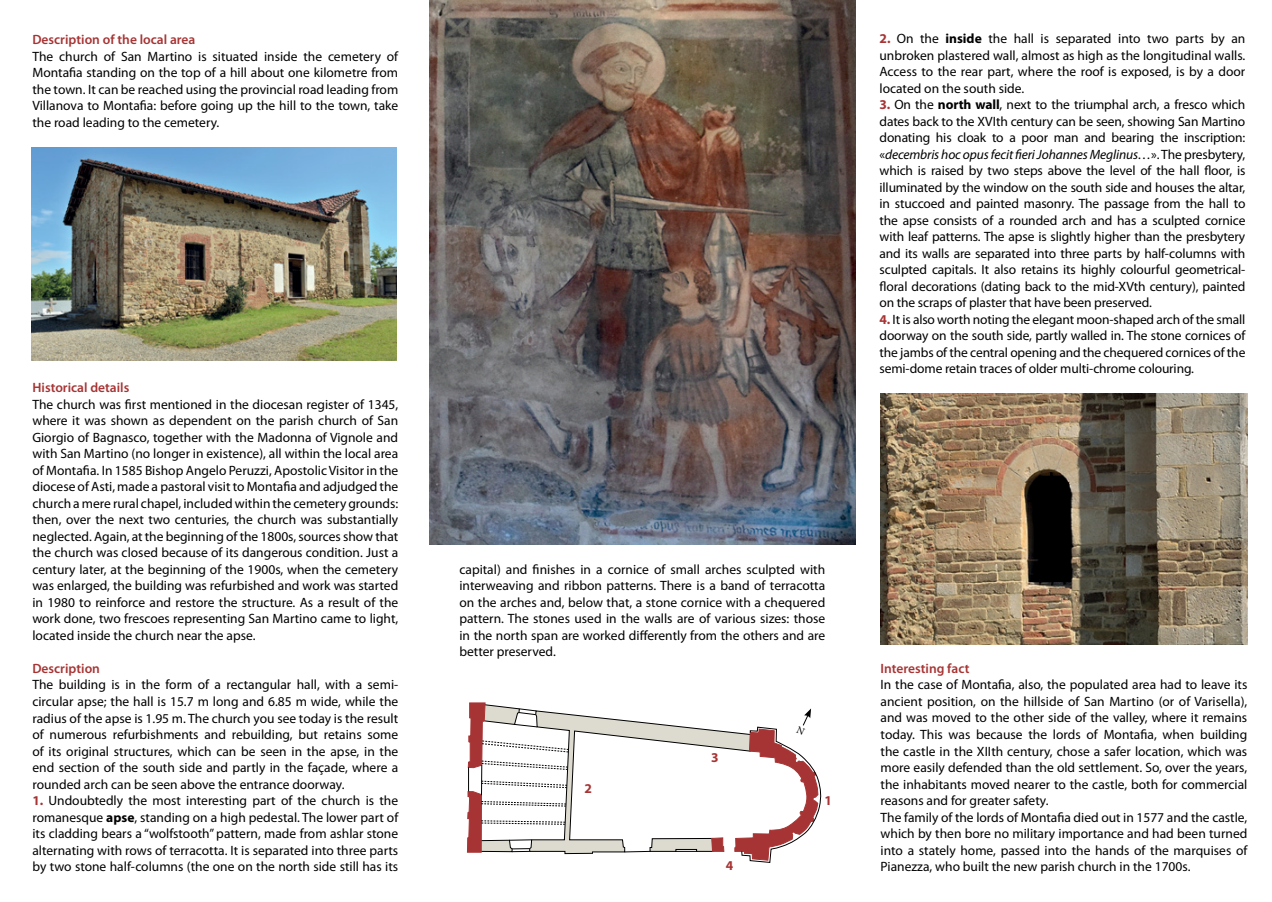
<style>
.page{position:relative;width:1272px;height:902px;background:#fff}
.page>*{position:absolute;margin:0;border:0;box-sizing:border-box;transform-origin:0 0}
.t1{font:13.5px/16.5px "Myriad Pro";color:#000;text-align:justify}
.t2{font:600 13.5px "Myriad Pro";color:#a73434}
.t3{font:700 13.5px "Myriad Pro";color:#a73434}
.s1{font-weight:700;color:#a73434}
.s2{font-weight:700}
.s3{font-style:italic}
</style>
<div class="page">
<img style="left:31px;top:147px;width:366px;height:214px">
<img style="left:429px;top:0;width:426px;height:544px">
<img style="left:880px;top:393px;width:367px;height:251px">
<svg style="left:467px;top:702px;width:354px;height:161px"></svg>
<p class="t2" style="left:32px;top:31px;width:164px">Description of the local area</p>
<p class="t1" style="left:32px;top:47px;width:367px">The church of San Martino is situated inside the cemetery of Montafia standing on the top of a hill about one kilometre from the town. It can be reached using the provincial road leading from Villanova to Montafia: before going up the hill to the town, take the road leading to the cemetery.</p>
<p class="t2" style="left:32px;top:379px;width:98px">Historical details</p>
<p class="t1" style="left:32px;top:396px;width:367px">The church was first mentioned in the diocesan register of 1345, where it was shown as dependent on the parish church of San Giorgio of Bagnasco, together with the Madonna of Vignole and with San Martino (no longer in existence), all within the local area of Montafia. In 1585 Bishop Angelo Peruzzi, Apostolic Visitor in the diocese of Asti, made a pastoral visit to Montafia and adjudged the church a mere rural chapel, included within the cemetery grounds: then, over the next two centuries, the church was substantially neglected. Again, at the beginning of the 1800s, sources show that the church was closed because of its dangerous condition. Just a century later, at the beginning of the 1900s, when the cemetery was enlarged, the building was refurbished and work was started in 1980 to reinforce and restore the structure. As a result of the work done, two frescoes representing San Martino came to light, located inside the church near the apse.</p>
<p class="t2" style="left:32px;top:659px;width:69px">Description</p>
<p class="t1" style="left:32px;top:676px;width:367px">The building is in the form of a rectangular hall, with a semi&shy;circular apse; the hall is 15.7 m long and 6.85 m wide, while the radius of the apse is 1.95 m. The church you see today is the result of numerous refurbishments and rebuilding, but retains some of its original structures, which can be seen in the apse, in the end section of the south side and partly in the façade, where a rounded arch can be seen above the entrance doorway.</p>
<p class="t1" style="left:32px;top:792px;width:367px"><span class="s1">1.</span> Undoubtedly the most interesting part of the church is the romanesque <span class="s2">apse</span>, standing on a high pedestal. The lower part of its cladding bears a “wolfstooth” pattern, made from ashlar stone alternating with rows of terracotta. It is separated into three parts by two stone half-columns (the one on the north side still has its</p>
<p class="t1" style="left:879px;top:30px;width:367px"><span class="s1">2.</span> On the <span class="s2">inside</span> the hall is separated into two parts by an unbroken plastered wall, almost as high as the longitudinal walls.<br>Access to the rear part, where the roof is exposed, is by a door located on the south side.</p>
<p class="t1" style="left:879px;top:96px;width:367px"><span class="s1">3.</span> On the <span class="s2">north wall</span>, next to the triumphal arch, a fresco which dates back to the XVIth century can be seen, showing San Martino donating his cloak to a poor man and bearing the inscription: «<span class="s3">decembris hoc opus fecit fieri Johannes Meglinus…</span>». The presbytery, which is raised by two steps above the level of the hall floor, is illuminated by the window on the south side and houses the altar, in stuccoed and painted masonry. The passage from the hall to the apse consists of a rounded arch and has a sculpted cornice with leaf patterns. The apse is slightly higher than the presbytery and its walls are separated into three parts by half-columns with sculpted capitals. It also retains its highly colourful geometrical&shy;floral decorations (dating back to the mid-XVth century), painted on the scraps of plaster that have been preserved.</p>
<p class="t1" style="left:879px;top:310px;width:367px"><span class="s1">4.</span> It is also worth noting the elegant moon-shaped arch of the small doorway on the south side, partly walled in. The stone cornices of the jambs of the central opening and the chequered cornices of the semi-dome retain traces of older multi-chrome colouring.</p>
<p class="t1" style="left:459px;top:560px;width:367px">capital) and finishes in a cornice of small arches sculpted with interweaving and ribbon patterns. There is a band of terracotta on the arches and, below that, a stone cornice with a chequered pattern. The stones used in the walls are of various sizes: those in the north span are worked differently from the others and are better preserved.</p>
<p class="t3" style="left:584px;top:779px;width:9px">2</p>
<p class="t3" style="left:711px;top:749px;width:9px">3</p>
<p class="t3" style="left:725px;top:856px;width:9px">4</p>
<p class="t3" style="left:824px;top:792px;width:9px">1</p>
<p class="t2" style="left:880px;top:659px;width:90px">Interesting fact</p>
<p class="t1" style="left:880px;top:676px;width:368px;text-align:left">In the case of Montafia, also, the populated area had to leave its ancient position, on the hillside of San Martino (or of Varisella), and was moved to the other side of the valley, where it remains today. This was because the lords of Montafia, when building the castle in the XIIth century, chose a safer location, which was more easily defended than the old settlement. So, over the years, the inhabitants moved nearer to the castle, both for commercial reasons and for greater safety.<br>The family of the lords of Montafia died out in 1577 and the castle, which by then bore no military importance and had been turned into a stately home, passed into the hands of the marquises of Pianezza, who built the new parish church in the 1700s.</p>
</div>
